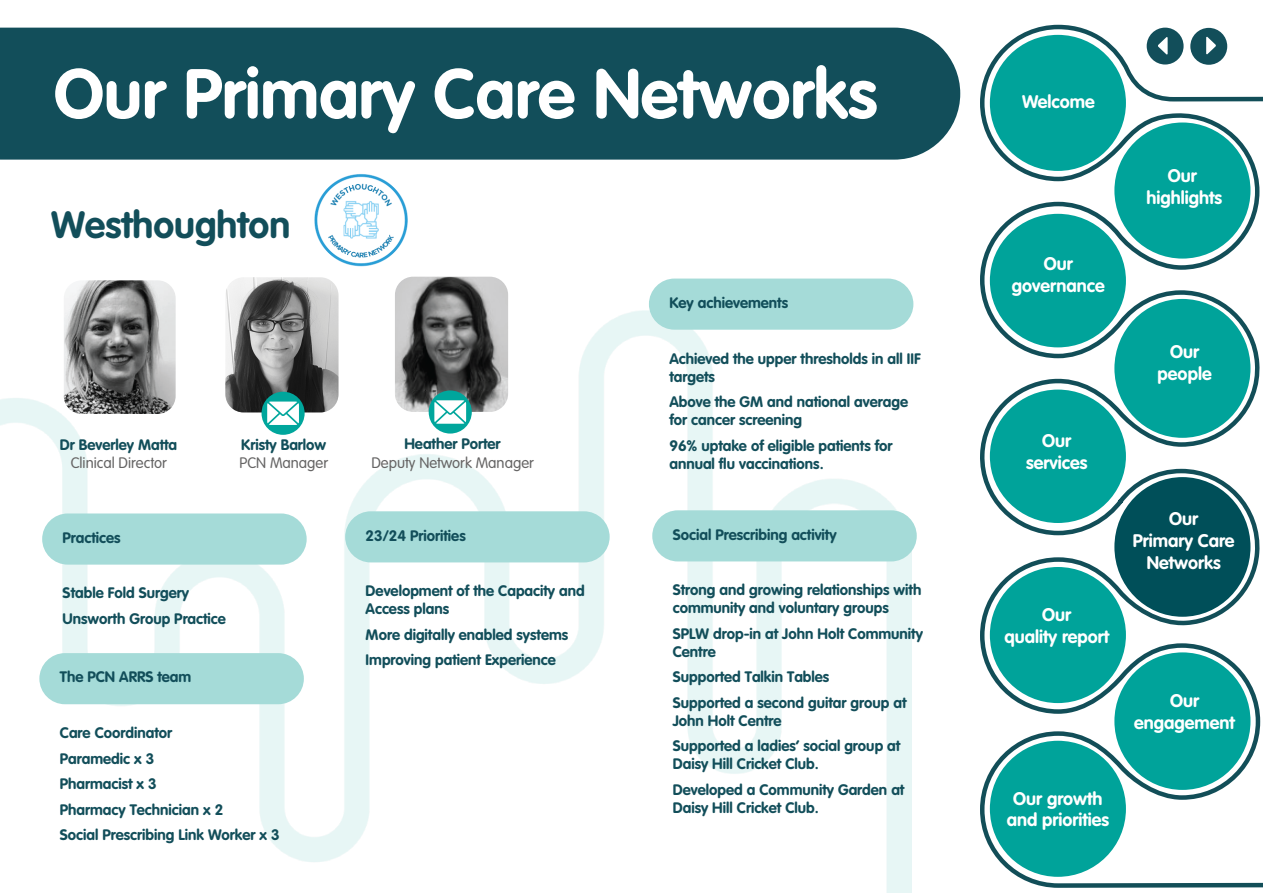
<style>
.page{position:relative;width:1263px;height:893px;background:#fff}
.page>*{position:absolute;margin:0;border:0;box-sizing:border-box;transform-origin:0 0}
.t1{font:700 69px "VAG Rounded LT Pro";color:#fff}
.t2{font:700 37.5px "VAG Rounded LT Pro";color:#124e5a}
.t3{font:700 18px/21.6px "VAG Rounded LT Pro";color:#fff;text-align:center}
.t4{font:700 15px/25.5px "VAG Rounded LT Pro";color:#124e5a}
.t5{font:300 15px "VAG Rounded LT Pro";color:#656464}
</style>
<div class="page">
<img style="left:226px;top:277px;width:113px;height:33px">
<img style="left:314px;top:174px;width:94px;height:93px">
<img style="left:0;top:310px;width:912px;height:582px">
<div style="left:0;top:28px;width:960px;height:132px;background:#124e5a"></div>
<div style="left:42px;top:513px;width:265px;height:52px;background:#a5dbd8;border-radius:26px"></div>
<div style="left:39px;top:653px;width:265px;height:51px;background:#a5dbd8;border-radius:26px"></div>
<div style="left:649px;top:279px;width:264px;height:51px;background:#a5dbd8;border-radius:26px"></div>
<div style="left:345px;top:511px;width:265px;height:51px;background:#a5dbd8;border-radius:26px"></div>
<div style="left:652px;top:510px;width:265px;height:51px;background:#a5dbd8;border-radius:26px"></div>
<svg style="left:980px;top:24px;width:283px;height:864px"></svg>
<div style="left:990px;top:35px;width:136px;height:136px;background:#00a39a;border-radius:50%"></div>
<div style="left:1114px;top:123px;width:136px;height:136px;background:#00a39a;border-radius:50%"></div>
<div style="left:990px;top:214px;width:136px;height:133px;background:#00a39a;border-radius:50%"></div>
<div style="left:1114px;top:299px;width:136px;height:139px;background:#00a39a;border-radius:50%"></div>
<div style="left:990px;top:390px;width:136px;height:133px;background:#00a39a;border-radius:50%"></div>
<div style="left:1114px;top:477px;width:136px;height:140px;background:#004f59;border-radius:50%"></div>
<div style="left:990px;top:567px;width:136px;height:136px;background:#00a39a;border-radius:50%"></div>
<div style="left:990px;top:741px;width:136px;height:136px;background:#00a39a;border-radius:50%"></div>
<div style="left:1114px;top:652px;width:136px;height:138px;background:#00a39a;border-radius:50%"></div>
<img style="left:395px;top:277px;width:113px;height:135px">
<div style="left:429px;top:390px;width:43px;height:44px;background:#00a69c;border-radius:50%"></div>
<svg style="left:434px;top:400px;width:32px;height:24px"></svg>
<img style="left:64px;top:280px;width:112px;height:134px">
<div style="left:261px;top:392px;width:44px;height:43px;background:#00a69c;border-radius:50%"></div>
<svg style="left:267px;top:402px;width:32px;height:23px"></svg>
<div style="left:1190px;top:28px;width:37px;height:37px;background:#124e5a;border-radius:50%"></div>
<svg style="left:1206px;top:37px;width:10px;height:18px"></svg>
<div style="left:1147px;top:28px;width:36px;height:37px;background:#124e5a;border-radius:50%"></div>
<svg style="left:1158px;top:37px;width:9px;height:18px"></svg>
<h1 class="t1" style="left:54px;top:50px;width:825px">Our Primary Care Networks</h1>
<h2 class="t2" style="left:51px;top:201px;width:240px">Westhoughton</h2>
<p class="t4" style="left:60px;top:432px;width:119px">Dr Beverley Matta</p>
<p class="t5" style="left:71px;top:454px;width:98px">Clinical Director</p>
<p class="t4" style="left:241px;top:432px;width:87px">Kristy Barlow</p>
<p class="t5" style="left:240px;top:454px;width:90px">PCN Manager</p>
<p class="t4" style="left:63px;top:525px;width:60px">Practices</p>
<p class="t4" style="left:63px;top:581px;width:165px">Stable Fold Surgery<br>Unsworth Group Practice</p>
<p class="t4" style="left:60px;top:664px;width:133px">The PCN ARRS team</p>
<p class="t4" style="left:60px;top:720px;width:221px">Care Coordinator<br>Paramedic x 3<br>Pharmacist x 3<br>Pharmacy Technician x 2<br>Social Prescribing Link Worker x 3</p>
<p class="t4" style="left:404px;top:431px;width:98px">Heather Porter</p>
<p class="t5" style="left:371px;top:454px;width:164px">Deputy Network Manager</p>
<p class="t4" style="left:366px;top:523px;width:102px">23/24 Priorities</p>
<p class="t4" style="left:366px;top:582px;width:221px;line-height:18px">Development of the Capacity and<br>Access plans</p>
<p class="t4" style="left:366px;top:622px;width:204px">More digitally enabled systems<br>Improving patient Experience</p>
<p class="t4" style="left:669px;top:290px;width:120px">Key achievements</p>
<p class="t4" style="left:669px;top:349px;width:253px;line-height:18px">Achieved the upper thresholds in all IIF targets</p>
<p class="t4" style="left:669px;top:393px;width:240px;line-height:18px">Above the GM and national average for cancer screening</p>
<p class="t4" style="left:669px;top:436px;width:225px;line-height:18px">96% uptake of eligible patients for annual flu vaccinations.</p>
<p class="t4" style="left:673px;top:522px;width:165px">Social Prescribing activity</p>
<p class="t4" style="left:673px;top:581px;width:250px;line-height:18px">Strong and growing relationships with community and voluntary groups</p>
<p class="t4" style="left:673px;top:625px;width:252px;line-height:18px">SPLW drop-in at John Holt Community<br>Centre</p>
<p class="t4" style="left:673px;top:664px;width:235px">Supported Talkin Tables<br>Supported a second guitar group at</p>
<p class="t4" style="left:673px;top:708px;width:229px">John Holt Centre<br>Supported a ladies’ social group at</p>
<p class="t4" style="left:673px;top:751px;width:233px">Daisy Hill Cricket Club.<br>Developed a Community Garden at</p>
<p class="t4" style="left:673px;top:795px;width:148px">Daisy Hill Cricket Club.</p>
<p class="t3" style="left:1022px;top:91px;width:74px">Welcome</p>
<p class="t3" style="left:1012px;top:253px;width:94px">Our governance</p>
<p class="t3" style="left:1026px;top:430px;width:63px">Our services</p>
<p class="t3" style="left:1004px;top:604px;width:106px">Our<br>quality report</p>
<p class="t3" style="left:1007px;top:788px;width:104px">Our growth and priorities</p>
<p class="t3" style="left:1146px;top:165px;width:77px">Our highlights</p>
<p class="t3" style="left:1158px;top:341px;width:55px">Our people</p>
<p class="t3" style="left:1133px;top:509px;width:103px">Our<br>Primary Care<br>Networks</p>
<p class="t3" style="left:1134px;top:690px;width:102px">Our engagement</p>
</div>
